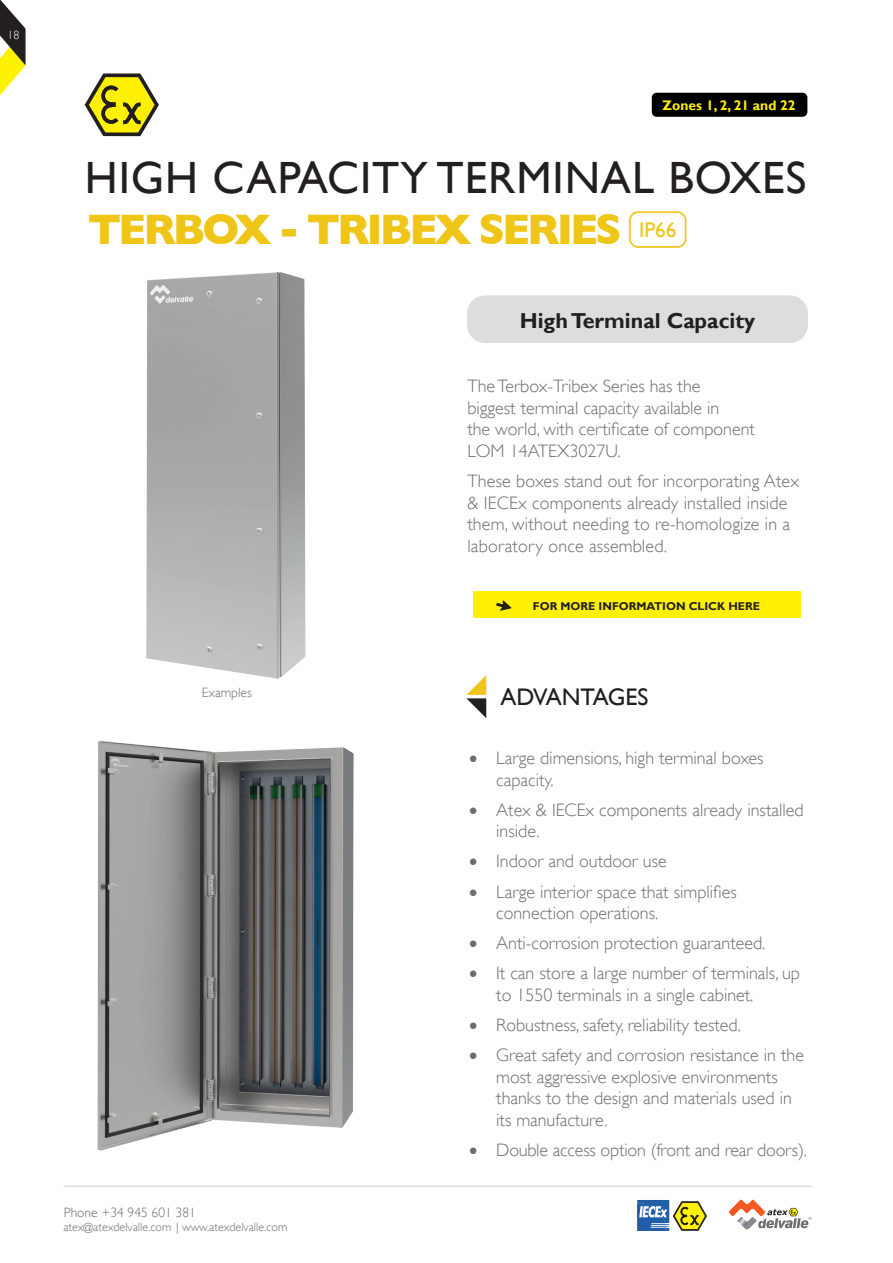
<style>
.page{position:relative;width:893px;height:1263px;background:#fff}
.page>*{position:absolute;margin:0;border:0;box-sizing:border-box;transform-origin:0 0}
.t1{font:45.15px "Gill Sans";letter-spacing:.02em;color:#231f20}
.t2{font:700 43.5px "Gill Sans";letter-spacing:-.07em;color:#efc518}
.t3{font:24px "Gill Sans";color:#231f20}
.t4{font:700 21.6px "Gill Sans";color:#231f20}
.t5{font:300 18px/21.6px "Gill Sans";color:#6c6d70}
.t6{font:300 18px/21.6px "Gill Sans";letter-spacing:.01em;color:#6c6d70}
.t7{font:700 13.8px "Gill Sans";color:#fff101}
.t8{font:300 13.5px "Gill Sans";color:#6c6d70}
.t9{font:300 13.5px "Gill Sans";color:#6c6d70}
.t10{font:300 12px "Gill Sans";color:#6c6d70}
.t11{font:300 12px "Gill Sans";color:#fff}
.t12{font:700 11.4px "Gill Sans";color:#231f20}
</style>
<div class="page">
<svg style="left:729px;top:1199px;width:82px;height:29px"></svg>
<hr style="left:64px;top:1185px;width:748px;height:2px;background:#dcdddf">
<svg style="left:0;top:0;width:26px;height:96px"></svg>
<svg style="left:637px;top:1200px;width:70px;height:31px"></svg>
<svg style="left:85px;top:73px;width:74px;height:63px"></svg>
<div style="left:467px;top:295px;width:341px;height:48px;background:#dcdddf;border-radius:18px"></div>
<div style="left:474px;top:592px;width:327px;height:26px;background:#fff101"></div>
<svg style="left:496px;top:600px;width:15px;height:11px"></svg>
<div style="left:652px;top:93px;width:155px;height:24px;background:#000;border-radius:5px"></div>
<svg style="left:466px;top:675px;width:20px;height:43px"></svg>
<img style="left:97px;top:741px;width:257px;height:410px">
<img style="left:146px;top:272px;width:160px;height:407px">
<div style="left:629px;top:211px;width:57px;height:37px;border:2px solid #efc518;border-radius:8px"></div>
<p class="t11" style="left:8px;top:28px;width:13px">18</p>
<p class="t7" style="left:663px;top:97px;width:134px">Zones 1, 2, 21 and 22</p>
<h1 class="t1" style="left:85px;top:151px;width:723px">HIGH CAPACITY TERMINAL BOXES</h1>
<h2 class="t2" style="left:88px;top:204px;width:590px">TERBOX - TRIBEX SERIES <sup>IP66</sup></h2>
<p class="t4" style="left:520px;top:308px;width:237px">High Terminal Capacity</p>
<p class="t6" style="left:467px;top:375px;width:289px">The Terbox-Tribex Series has the<br>biggest terminal capacity available in<br>the world, with certificate of component LOM 14ATEX3027U.</p>
<p class="t6" style="left:467px;top:470px;width:333px">These boxes stand out for incorporating Atex &amp; IECEx components already installed inside them, without needing to re-homologize in a laboratory once assembled.</p>
<p class="t9" style="left:202px;top:685px;width:51px">Examples</p>
<p class="t8" style="left:64px;top:1205px;width:134px">Phone +34 945 601 381</p>
<p class="t10" style="left:63px;top:1220px;width:225px">atex@atexdelvalle.com | www.atexdelvalle.com</p>
<p class="t12" style="left:533px;top:599px;width:229px">FOR MORE INFORMATION CLICK HERE</p>
<h3 class="t3" style="left:500px;top:683px;width:150px">ADVANTAGES</h3>
<p class="t5" style="left:496px;top:747px;width:269px;text-indent:-27px">• Large dimensions, high terminal boxes capacity.</p>
<p class="t5" style="left:496px;top:799px;width:309px;text-indent:-27px">• Atex &amp; IECEx components already installed inside.</p>
<p class="t5" style="left:469px;top:851px;width:199px">• Indoor and outdoor use</p>
<p class="t5" style="left:496px;top:881px;width:242px;text-indent:-27px">• Large interior space that simplifies connection operations.</p>
<p class="t5" style="left:469px;top:932px;width:298px">• Anti-corrosion protection guaranteed.</p>
<p class="t5" style="left:496px;top:962px;width:305px;text-indent:-27px">• It can store a large number of terminals, up to 1550 terminals in a single cabinet.</p>
<p class="t5" style="left:469px;top:1014px;width:273px">• Robustness, safety, reliability tested.</p>
<p class="t5" style="left:496px;top:1044px;width:309px;text-indent:-27px">• Great safety and corrosion resistance in the most aggressive explosive environments thanks to the design and materials used in its manufacture.</p>
<p class="t5" style="left:469px;top:1139px;width:339px">• Double access option (front and rear doors).</p>
</div>
